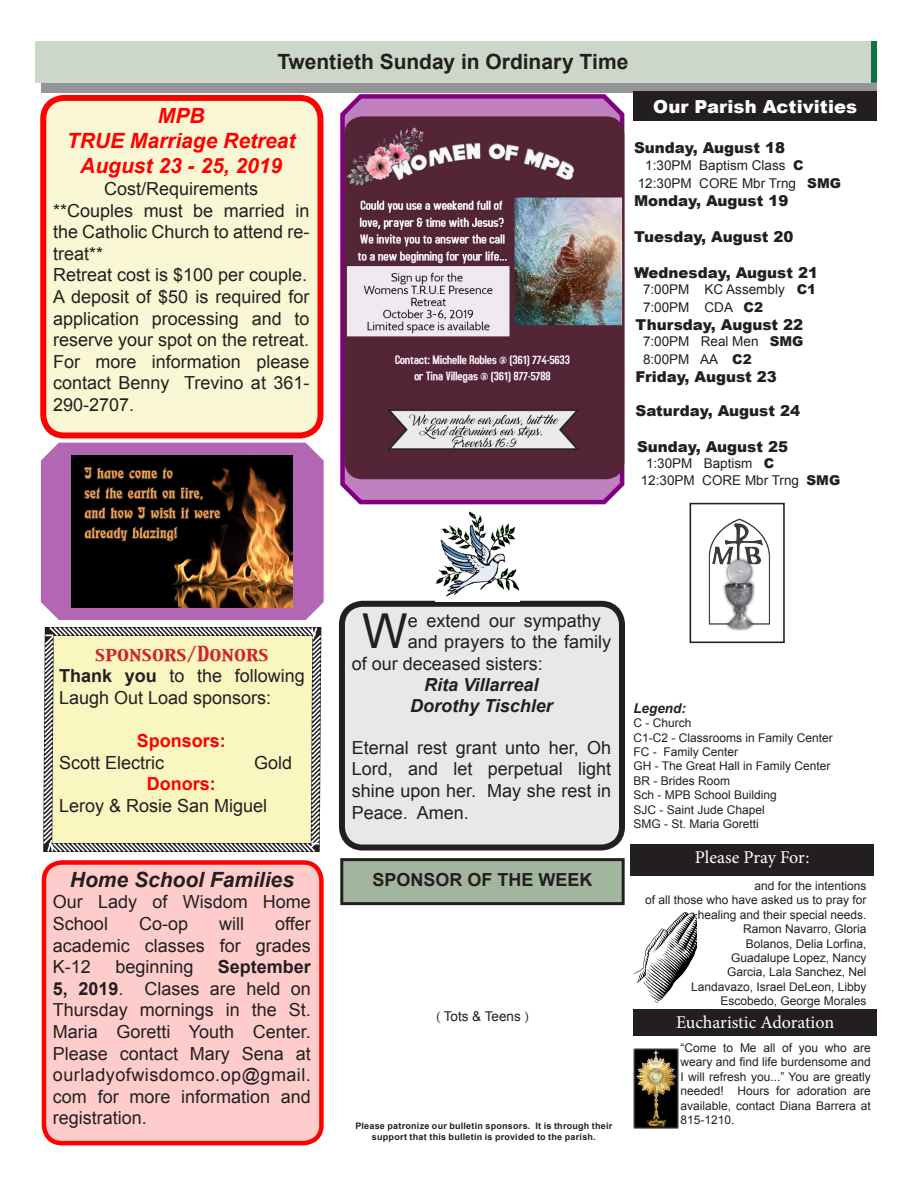
<style>
.page{position:relative;width:918px;height:1188px;background:#fff}
.page>*{position:absolute;margin:0;border:0;box-sizing:border-box;transform-origin:0 0}
.Bodytext{font:48.15px "Arial";color:#231f20}
.t1{font:italic 700 21px "Arial";color:#f00}
.t2{font:700 21px "Arial";color:#231f20}
.t3{font:italic 700 21px "Arial";color:#231f20}
.Bodytext-2{font:18px/21.6px "Arial";color:#231f20;text-align:justify}
.t4{font:18px "Minion Pro";letter-spacing:-.005em;color:#fff}
.Bodytext-3{font:italic 700 18px "Arial";color:#231f20}
.t5{font:900 18px "Arial";letter-spacing:.005em;color:#fff}
.t6{font:700 18px "Arial";color:#231f20}
.t7{font:700 18px "Arial";color:#f00}
.t8{font:18px "Capitals";color:#d1232a}
.Bodytext-4{font:900 15px "Arial";color:#231f20}
.Bodytext-5{font:13.5px "Arial";color:#231f20}
.Bodytext-6{font:italic 700 13.5px "Arial";color:#231f20}
.Bodytext-7{font:12px/14.4px "Arial";color:#231f20;text-align:right}
.Bodytext-8{font:700 9px/10.8px "Arial";letter-spacing:.025em;color:#231f20;text-align:center}
.s1{font-weight:900}
.s2{font-weight:700}
.s3{font-family:"Minion Pro"}
</style>
<div class="page">
<div style="left:41px;top:82px;width:836px;height:11px;background:#939598"></div>
<div style="left:35px;top:41px;width:836px;height:42px;background:#ccd6c9"></div>
<div style="left:633px;top:91px;width:244px;height:30px;background:#231f20"></div>
<div style="left:630px;top:844px;width:244px;height:32px;background:#231f20"></div>
<svg style="left:340px;top:858px;width:285px;height:48px;background:#92a28f"></svg>
<div style="left:633px;top:1009px;width:244px;height:27px;background:#231f20"></div>
<img style="left:633px;top:1048px;width:46px;height:81px">
<svg style="left:633px;top:912px;width:64px;height:91px"></svg>
<img style="left:708px;top:518px;width:62px;height:113px">
<div style="left:690px;top:503px;width:95px;height:140px;border:2px solid #231f20"></div>
<div style="left:342px;top:604px;width:280px;height:244px;background:#e8e8e8;border-radius:21px"></div>
<div style="left:339px;top:601px;width:286px;height:250px;border:6px solid #231f20;border-radius:21px"></div>
<img style="left:436px;top:512px;width:83px;height:85px">
<svg style="left:41px;top:443px;width:283px;height:177px;background:#b26ab1"></svg>
<div style="left:43px;top:98px;width:277px;height:337px;background:#faf8d4;border-radius:21px"></div>
<div style="left:40px;top:95px;width:283px;height:343px;border:6px solid #f00;border-radius:21px"></div>
<svg style="left:340px;top:94px;width:285px;height:411px;background:#b267b2"></svg>
<img style="left:344px;top:116px;width:280px;height:363px">
<svg style="left:43px;top:627px;width:279px;height:225px;background:#e9e6b8"></svg>
<img style="left:72px;top:456px;width:221px;height:151px">
<div style="left:44px;top:862px;width:277px;height:281px;background:#fcc;border-radius:18px"></div>
<div style="left:42px;top:860px;width:282px;height:285px;border:4px solid #f00;border-radius:18px"></div>
<p class="t2" style="left:278px;top:48px;width:353px">Twentieth Sunday in Ordinary Time</p>
<p class="t1" style="left:158px;top:102px;width:48px">MPB</p>
<p class="t1" style="left:67px;top:127px;width:230px">TRUE Marriage Retreat</p>
<p class="t1" style="left:80px;top:152px;width:203px">August 23 - 25, 2019</p>
<p class="Bodytext-2" style="left:104px;top:178px;width:156px">Cost/Requirements</p>
<p class="Bodytext-2" style="left:53px;top:200px;width:258px">**Couples must be married in the Catholic Church to attend re&shy;treat**</p>
<p class="Bodytext-2" style="left:53px;top:264px;width:256px">Retreat cost is $100 per couple.</p>
<p class="Bodytext-2" style="left:53px;top:286px;width:258px">A deposit of $50 is required for application processing and to reserve your spot on the retreat.</p>
<p class="Bodytext-2" style="left:53px;top:351px;width:258px">For more information please contact Benny Trevino at 361- 290-2707.</p>
<p class="t5" style="left:653px;top:94px;width:205px">Our Parish Activities</p>
<p class="Bodytext-4" style="left:634px;top:137px;width:153px">Sunday, August 18</p>
<p class="Bodytext-5" style="left:645px;top:156px;width:160px">1:30PM Baptism Class <span class="s1">C</span></p>
<p class="Bodytext-5" style="left:638px;top:174px;width:205px">12:30PM CORE Mbr Trng <span class="s1">SMG</span></p>
<p class="Bodytext-4" style="left:634px;top:189px;width:156px">Monday, August 19</p>
<p class="Bodytext-4" style="left:634px;top:225px;width:161px">Tuesday, August 20</p>
<p class="Bodytext-4" style="left:634px;top:261px;width:186px">Wednesday, August 21</p>
<p class="Bodytext-5" style="left:643px;top:280px;width:175px">7:00PM KC Assembly <span class="s1">C1</span></p>
<p class="Bodytext-5" style="left:643px;top:298px;width:122px">7:00PM CDA <span class="s1">C2</span></p>
<p class="Bodytext-4" style="left:636px;top:314px;width:169px">Thursday, August 22</p>
<p class="Bodytext-5" style="left:643px;top:332px;width:162px">7:00PM Real Men <span class="s1">SMG</span></p>
<p class="Bodytext-5" style="left:643px;top:350px;width:110px">8:00PM AA <span class="s1">C2</span></p>
<p class="Bodytext-4" style="left:636px;top:366px;width:143px">Friday, August 23</p>
<p class="Bodytext-4" style="left:636px;top:400px;width:166px">Saturday, August 24</p>
<p class="Bodytext-4" style="left:637px;top:436px;width:153px">Sunday, August 25</p>
<p class="Bodytext-5" style="left:646px;top:455px;width:130px">1:30PM Baptism <span class="s1">C</span></p>
<p class="Bodytext-5" style="left:641px;top:471px;width:201px">12:30PM CORE Mbr Trng <span class="s1">SMG</span></p>
<p class="t8" style="left:95px;top:641px;width:175px">sponsors/Donors</p>
<p class="Bodytext-2" style="left:59px;top:665px;width:247px"><span class="s2">Thank you</span> to the following<br>Laugh Out Load sponsors:</p>
<p class="t7" style="left:137px;top:729px;width:91px">Sponsors:</p>
<p class="Bodytext-2" style="left:59px;top:752px;width:107px">Scott Electric</p>
<p class="Bodytext-2" style="left:254px;top:752px;width:40px">Gold</p>
<p class="t7" style="left:147px;top:772px;width:70px">Donors:</p>
<p class="Bodytext-2" style="left:59px;top:795px;width:210px">Leroy &amp; Rosie San Miguel</p>
<p class="t3" style="left:70px;top:866px;width:226px">Home School Families</p>
<p class="Bodytext-2" style="left:53px;top:891px;width:259px">Our Lady of Wisdom Home<br>School</p>
<p class="Bodytext-2" style="left:53px;top:913px;width:259px;text-indent:222px">offer academic classes for grades K-12</p>
<p class="Bodytext-2" style="left:139px;top:913px;width:51px">Co-op</p>
<p class="Bodytext-2" style="left:219px;top:913px;width:26px">will</p>
<p class="Bodytext-2" style="left:53px;top:956px;width:259px;text-indent:165px"><span class="s2">September 5, 2019</span>. Clases are held on Thursday mornings in the St.<br>Maria Goretti Youth Center.<br>Please contact Mary Sena at ourladyofwisdomco.op@gmail. com for more information and registration.</p>
<p class="Bodytext-2" style="left:115px;top:956px;width:80px">beginning</p>
<p class="Bodytext" style="left:362px;top:600px;width:47px">W</p>
<p class="Bodytext-2" style="left:408px;top:610px;width:195px">e extend our sympathy</p>
<p class="Bodytext-2" style="left:408px;top:631px;width:205px">and prayers to the family</p>
<p class="Bodytext-2" style="left:352px;top:653px;width:193px">of our deceased sisters:</p>
<p class="Bodytext-3" style="left:424px;top:673px;width:116px">Rita Villarreal</p>
<p class="Bodytext-3" style="left:410px;top:694px;width:144px">Dorothy Tischler</p>
<p class="Bodytext-2" style="left:352px;top:737px;width:261px">Eternal rest grant unto her, Oh Lord, and let perpetual light shine upon her. May she rest in Peace. Amen.</p>
<p class="t6" style="left:372px;top:868px;width:222px">SPONSOR OF THE WEEK</p>
<p class="Bodytext-6" style="left:633px;top:699px;width:54px">Legend:</p>
<p class="Bodytext-7" style="left:633px;top:716px;width:60px">C - Church</p>
<p class="Bodytext-7" style="left:633px;top:730px;width:201px">C1-C2 - Classrooms in Family Center</p>
<p class="Bodytext-7" style="left:633px;top:745px;width:106px">FC - Family Center</p>
<p class="Bodytext-7" style="left:633px;top:759px;width:199px">GH - The Great Hall in Family Center</p>
<p class="Bodytext-7" style="left:633px;top:774px;width:98px">BR - Brides Room</p>
<p class="Bodytext-7" style="left:633px;top:788px;width:145px">Sch - MPB School Building</p>
<p class="Bodytext-7" style="left:633px;top:802px;width:133px">SJC - Saint Jude Chapel</p>
<p class="Bodytext-7" style="left:633px;top:817px;width:127px">SMG - St. Maria Goretti</p>
<p class="t4" style="left:695px;top:846px;width:116px">Please Pray For:</p>
<p class="Bodytext-7" style="left:754px;top:879px;width:114px">and for the intentions</p>
<p class="Bodytext-7" style="left:645px;top:893px;width:223px">of all those who have asked us to pray for healing and their special needs.</p>
<p class="Bodytext-7" style="left:691px;top:922px;width:177px">Ramon Navarro, Gloria<br>Bolanos, Delia Lorfina,<br>Guadalupe Lopez, Nancy<br>Garcia, Lala Sanchez, Nel<br>Landavazo, Israel DeLeon, Libby<br>Escobedo, George Morales</p>
<p class="Bodytext-5" style="left:436px;top:1007px;width:95px"><span class="s3">(</span> Tots &amp; Teens <span class="s3">)</span></p>
<p class="t4" style="left:676px;top:1010px;width:160px">Eucharistic Adoration</p>
<p class="Bodytext-8" style="left:355px;top:1121px;width:258px">Please patronize our bulletin sponsors. It is through their support that this bulletin is provided to the parish.</p>
<p class="Bodytext-7" style="left:681px;top:1041px;width:192px;text-align:justify">“Come to Me all of you who are weary and find life burdensome and I will refresh you...” You are greatly needed! Hours for adoration are available, contact Diana Barrera at 815-1210.</p>
</div>
